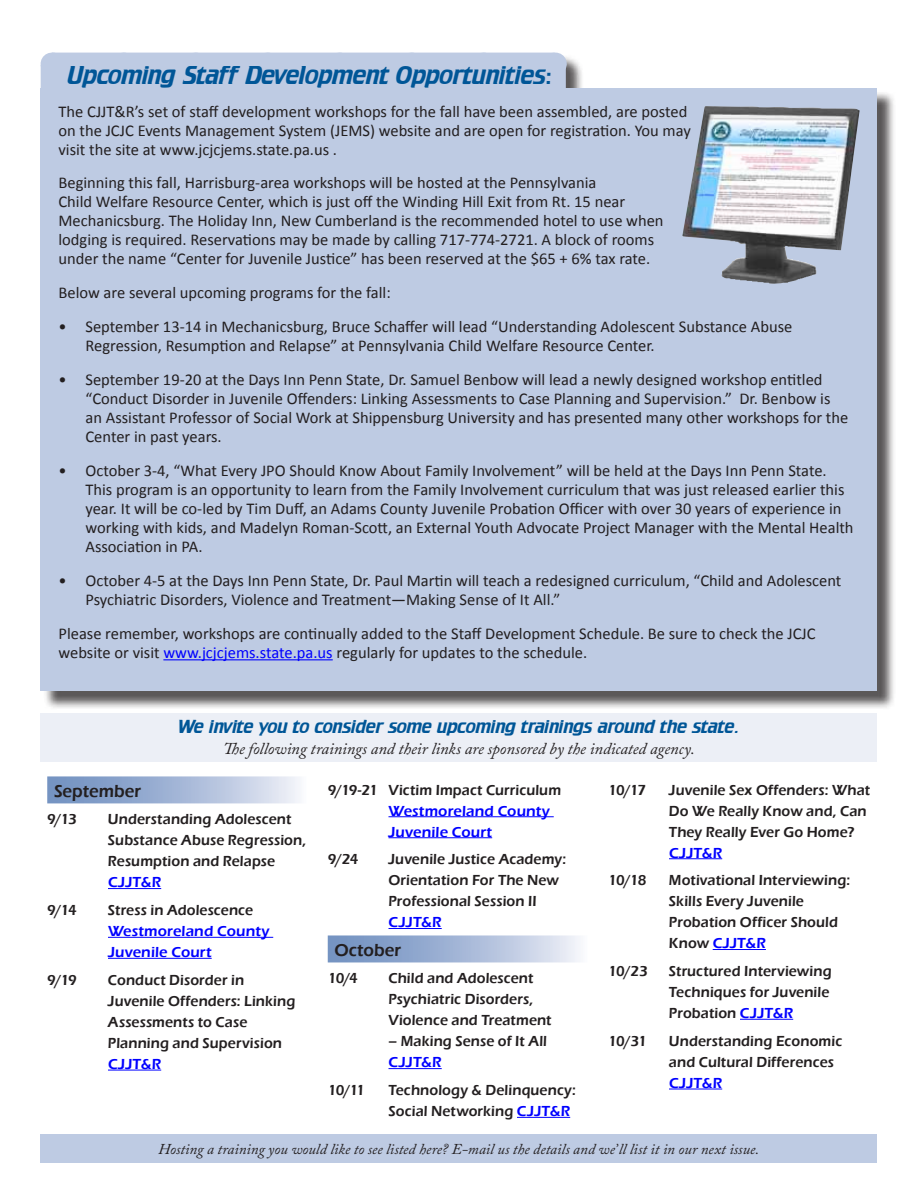
<style>
.page{position:relative;width:918px;height:1188px;background:#fff}
.page>*{position:absolute;margin:0;border:0;box-sizing:border-box;transform-origin:0 0}
.t1{font:22.5px "Crillee";letter-spacing:-.015em;color:#005697}
.t2{font:600 18px "Eras ITC";color:#231f20;scale:.95 1}
.t3{font:16.5px/18.9px "Calibri";color:#231f20}
.t4{font:italic 16.5px "Adobe Caslon Pro";color:#231f20}
.t5{font:500 16.5px "Crillee";letter-spacing:-.015em;color:#005697}
.t6{font:600 15px/21px "Eras ITC";letter-spacing:.01em;color:#231f20;scale:.95 1}
.t7{font:600 15px/21px "Eras ITC";letter-spacing:.01em;color:#00f}
.t8{font:italic 15px "Adobe Caslon Pro";color:#231f20}
.s1{color:#00f}
</style>
<div class="page">
<svg style="left:47px;top:776px;width:253px;height:27px"></svg>
<hr style="left:108px;top:888px;width:53px;height:1px;background:#00f">
<hr style="left:108px;top:937px;width:165px;height:1px;background:#00f">
<hr style="left:108px;top:958px;width:104px;height:1px;background:#00f">
<hr style="left:108px;top:1070px;width:53px;height:1px;background:#00f">
<hr style="left:388px;top:816px;width:166px;height:1px;background:#00f">
<hr style="left:388px;top:837px;width:104px;height:1px;background:#00f">
<hr style="left:388px;top:928px;width:54px;height:1px;background:#00f">
<svg style="left:328px;top:935px;width:252px;height:27px"></svg>
<hr style="left:388px;top:1068px;width:54px;height:1px;background:#00f">
<hr style="left:517px;top:1117px;width:53px;height:1px;background:#00f">
<hr style="left:669px;top:858px;width:53px;height:1px;background:#00f">
<hr style="left:713px;top:949px;width:53px;height:1px;background:#00f">
<hr style="left:740px;top:1019px;width:53px;height:1px;background:#00f">
<hr style="left:669px;top:1089px;width:53px;height:1px;background:#00f">
<div style="left:40px;top:1134px;width:838px;height:28px;background:#becbe3"></div>
<div style="left:43px;top:55px;width:853px;height:655px;background:#231f20;opacity:.75"></div>
<div style="left:40px;top:89px;width:838px;height:602px;background:#becbe3"></div>
<div style="left:52px;top:53px;width:503px;height:22px;background:#becbe3"></div>
<svg style="left:555px;top:53px;width:1px;height:12px"></svg>
<div style="left:41px;top:65px;width:525px;height:24px;background:#becbe3"></div>
<hr style="left:163px;top:659px;width:170px;height:1px;background:#00f">
<img style="left:682px;top:106px;width:178px;height:178px">
<div style="left:40px;top:713px;width:838px;height:49px;background:#eceff6"></div>
<h1 class="t1" style="left:68px;top:60px;width:485px">Upcoming Staff Development Opportunities:</h1>
<p class="t3" style="left:58px;top:102px;width:634px">The CJJT&amp;R’s set of staff development workshops for the fall have been assembled, are posted on the JCJC Events Management System (JEMS) website and are open for registration. You may visit the site at www.jcjcjems.state.pa.us .</p>
<p class="t3" style="left:58px;top:174px;width:607px">Beginning this fall, Harrisburg-area workshops will be hosted at the Pennsylvania<br>Child Welfare Resource Center, which is just off the Winding Hill Exit from Rt. 15 near Mechanicsburg. The Holiday Inn, New Cumberland is the recommended hotel to use when lodging is required. Reservations may be made by calling 717-774-2721. A block of rooms under the name “Center for Juvenile Justice” has been reserved at the $65 + 6% tax rate.</p>
<p class="t3" style="left:58px;top:283px;width:334px">Below are several upcoming programs for the fall:</p>
<p class="t3" style="left:85px;top:317px;width:708px;text-indent:-27px">• September 13-14 in Mechanicsburg, Bruce Schaffer will lead “Understanding Adolescent Substance Abuse<br>Regression, Resumption and Relapse” at Pennsylvania Child Welfare Resource Center.</p>
<p class="t3" style="left:85px;top:370px;width:764px;text-indent:-27px">• September 19-20 at the Days Inn Penn State, Dr. Samuel Benbow will lead a newly designed workshop entitled “Conduct Disorder in Juvenile Offenders: Linking Assessments to Case Planning and Supervision.” Dr. Benbow is an Assistant Professor of Social Work at Shippensburg University and has presented many other workshops for the Center in past years.</p>
<p class="t3" style="left:85px;top:461px;width:770px;text-indent:-27px">• October 3-4, “What Every JPO Should Know About Family Involvement” will be held at the Days Inn Penn State.<br>This program is an opportunity to learn from the Family Involvement curriculum that was just released earlier this year. It will be co-led by Tim Duff, an Adams County Juvenile Probation Officer with over 30 years of experience in working with kids, and Madelyn Roman-Scott, an External Youth Advocate Project Manager with the Mental Health Association in PA.</p>
<p class="t3" style="left:85px;top:571px;width:757px;text-indent:-27px">• October 4-5 at the Days Inn Penn State, Dr. Paul Martin will teach a redesigned curriculum, “Child and Adolescent<br>Psychiatric Disorders, Violence and Treatment—Making Sense of It All.”</p>
<p class="t3" style="left:58px;top:624px;width:759px">Please remember, workshops are continually added to the Staff Development Schedule. Be sure to check the JCJC website or visit <span class="s1">www.jcjcjems.state.pa.us</span> regularly for updates to the schedule.</p>
<p class="t5" style="left:179px;top:716px;width:561px">We invite you to consider some upcoming trainings around the state.</p>
<p class="t4" style="left:223px;top:739px;width:473px">The following trainings and their links are sponsored by the indicated agency.</p>
<p class="t2" style="left:54px;top:781px;width:93px">September</p>
<p class="t6" style="left:47px;top:809px;width:33px">9/13</p>
<p class="t6" style="left:108px;top:809px;width:210px">Understanding Adolescent<br>Substance Abuse Regression,<br>Resumption and Relapse</p>
<p class="t7" style="left:108px;top:872px;width:55px">CJJT&amp;R</p>
<p class="t6" style="left:47px;top:900px;width:33px">9/14</p>
<p class="t6" style="left:108px;top:900px;width:154px">Stress in Adolescence</p>
<p class="t7" style="left:108px;top:921px;width:163px">Westmoreland County<br>Juvenile Court</p>
<p class="t6" style="left:47px;top:970px;width:33px">9/19</p>
<p class="t6" style="left:108px;top:970px;width:199px">Conduct Disorder in<br>Juvenile Offenders: Linking<br>Assessments to Case<br>Planning and Supervision</p>
<p class="t7" style="left:108px;top:1054px;width:55px">CJJT&amp;R</p>
<p class="t6" style="left:328px;top:779px;width:247px">9/19-21 Victim Impact Curriculum</p>
<p class="t7" style="left:388px;top:800px;width:163px">Westmoreland County<br>Juvenile Court</p>
<p class="t6" style="left:328px;top:849px;width:34px">9/24</p>
<p class="t6" style="left:388px;top:849px;width:188px">Juvenile Justice Academy:<br>Orientation For The New<br>Professional Session II</p>
<p class="t7" style="left:388px;top:912px;width:55px">CJJT&amp;R</p>
<p class="t2" style="left:334px;top:940px;width:72px">October</p>
<p class="t6" style="left:328px;top:968px;width:33px">10/4</p>
<p class="t6" style="left:388px;top:968px;width:173px">Child and Adolescent<br>Psychiatric Disorders,<br>Violence and Treatment</p>
<p class="t6" style="left:388px;top:1031px;width:168px">– Making Sense of It All</p>
<p class="t7" style="left:388px;top:1052px;width:55px">CJJT&amp;R</p>
<p class="t6" style="left:328px;top:1080px;width:41px">10/11</p>
<p class="t6" style="left:388px;top:1080px;width:199px">Technology &amp; Delinquency:<br>Social Networking <span class="s1">CJJT&amp;R</span></p>
<p class="t6" style="left:608px;top:779px;width:41px">10/17</p>
<p class="t6" style="left:669px;top:779px;width:213px">Juvenile Sex Offenders: What<br>Do We Really Know and, Can<br>They Really Ever Go Home?</p>
<p class="t7" style="left:669px;top:842px;width:55px">CJJT&amp;R</p>
<p class="t6" style="left:608px;top:870px;width:42px">10/18</p>
<p class="t6" style="left:669px;top:870px;width:192px">Motivational Interviewing:<br>Skills Every Juvenile<br>Probation Officer Should<br>Know <span class="s1">CJJT&amp;R</span></p>
<p class="t6" style="left:608px;top:961px;width:43px">10/23</p>
<p class="t6" style="left:669px;top:961px;width:173px">Structured Interviewing<br>Techniques for Juvenile<br>Probation <span class="s1">CJJT&amp;R</span></p>
<p class="t6" style="left:608px;top:1031px;width:42px">10/31</p>
<p class="t6" style="left:669px;top:1031px;width:184px">Understanding Economic and Cultural Differences</p>
<p class="t7" style="left:669px;top:1073px;width:55px">CJJT&amp;R</p>
<p class="t8" style="left:159px;top:1140px;width:602px">Hosting a training you would like to see listed here? E-mail us the details and we’ll list it in our next issue.</p>
</div>
